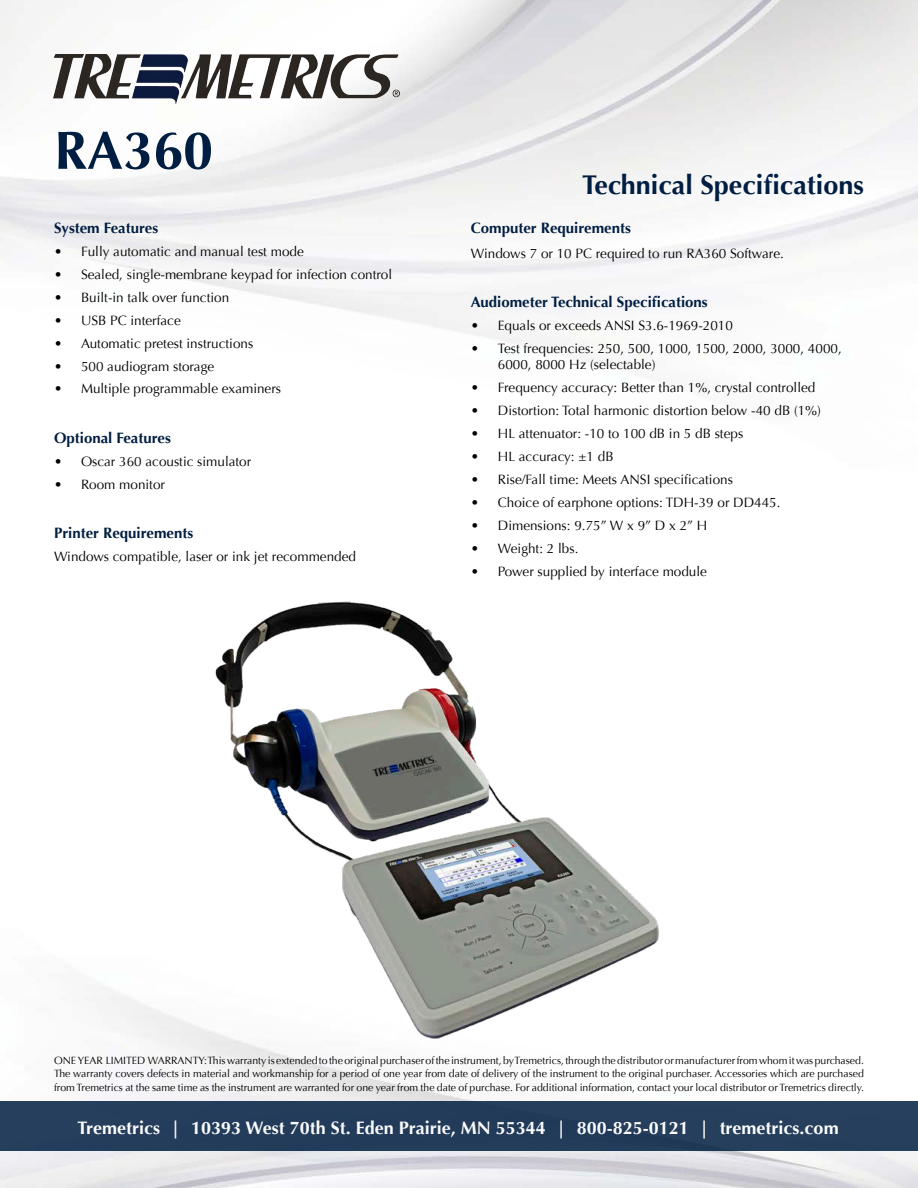
<style>
.page{position:relative;width:918px;height:1188px;background:#fff}
.page>*{position:absolute;margin:0;border:0;box-sizing:border-box;transform-origin:0 0}
.t1{font:700 54px "Optima";color:#001e41}
.t2{font:700 27px "Optima";color:#001e41}
.t3{font:700 18px "Optima";color:#fff}
.t4{font:700 15px "Optima";color:#001e41}
.t5{font:13.5px/16.2px "Optima";color:#000}
.t6{font:10.5px/13.5px "Optima";color:#000;text-align:justify}
</style>
<div class="page">
<img style="left:0;top:0;width:918px;height:1188px">
<div style="left:0;top:1101px;width:918px;height:50px;background:#243d5c"></div>
<img style="left:54px;top:54px;width:346px;height:50px">
<img style="left:162px;top:585px;width:756px;height:462px">
<p class="t1" style="left:54px;top:119px;width:161px">RA360</p>
<p class="t4" style="left:54px;top:219px;width:106px">System Features</p>
<p class="t5" style="left:54px;top:243px;width:251px">• Fully automatic and manual test mode</p>
<p class="t5" style="left:54px;top:266px;width:340px">• Sealed, single-membrane keypad for infection control</p>
<p class="t5" style="left:54px;top:289px;width:177px">• Built-in talk over function</p>
<p class="t5" style="left:54px;top:312px;width:128px">• USB PC interface</p>
<p class="t5" style="left:54px;top:335px;width:201px">• Automatic pretest instructions</p>
<p class="t5" style="left:54px;top:358px;width:162px">• 500 audiogram storage</p>
<p class="t5" style="left:54px;top:381px;width:229px">• Multiple programmable examiners</p>
<p class="t4" style="left:54px;top:429px;width:118px">Optional Features</p>
<p class="t5" style="left:54px;top:453px;width:199px">• Oscar 360 acoustic simulator</p>
<p class="t5" style="left:54px;top:476px;width:113px">• Room monitor</p>
<p class="t4" style="left:54px;top:525px;width:141px">Printer Requirements</p>
<p class="t5" style="left:54px;top:549px;width:303px">Windows compatible, laser or ink jet recommended</p>
<h2 class="t2" style="left:582px;top:169px;width:283px">Technical Specifications</h2>
<p class="t4" style="left:471px;top:219px;width:162px">Computer Requirements</p>
<p class="t5" style="left:471px;top:245px;width:314px">Windows 7 or 10 PC required to run RA360 Software.</p>
<p class="t4" style="left:471px;top:293px;width:238px">Audiometer Technical Specifications</p>
<p class="t5" style="left:471px;top:318px;width:264px">• Equals or exceeds ANSI S3.6-1969-2010</p>
<p class="t5" style="left:498px;top:341px;width:345px;text-indent:-27px">• Test frequencies: 250, 500, 1000, 1500, 2000, 3000, 4000,<br>6000, 8000 Hz (selectable)</p>
<p class="t5" style="left:471px;top:380px;width:346px">• Frequency accuracy: Better than 1%, crystal controlled</p>
<p class="t5" style="left:471px;top:403px;width:352px">• Distortion: Total harmonic distortion below -40 dB (1%)</p>
<p class="t5" style="left:471px;top:426px;width:274px">• HL attenuator: -10 to 100 dB in 5 dB steps</p>
<p class="t5" style="left:471px;top:449px;width:144px">• HL accuracy: ±1 dB</p>
<p class="t5" style="left:471px;top:472px;width:264px">• Rise/Fall time: Meets ANSI specifications</p>
<p class="t5" style="left:471px;top:495px;width:311px">• Choice of earphone options: TDH-39 or DD445.</p>
<p class="t5" style="left:471px;top:518px;width:238px">• Dimensions: 9.75” W x 9” D x 2” H</p>
<p class="t5" style="left:471px;top:541px;width:109px">• Weight: 2 lbs.</p>
<p class="t5" style="left:471px;top:563px;width:238px">• Power supplied by interface module</p>
<p class="t6" style="left:54px;top:1053px;width:812px">ONE YEAR LIMITED WARRANTY: This warranty is extended to the original purchaser of the instrument, by Tremetrics, through the distributor or manufacturer from whom it was purchased.<br>The warranty covers defects in material and workmanship for a period of one year from date of delivery of the instrument to the original purchaser. Accessories which are purchased from Tremetrics at the same time as the instrument are warranted for one year from the date of purchase. For additional information, contact your local distributor or Tremetrics directly.</p>
<h3 class="t3" style="left:78px;top:1117px;width:763px">Tremetrics | 10393 West 70th St. Eden Prairie, MN 55344 | 800-825-0121 | tremetrics.com</h3>
</div>
